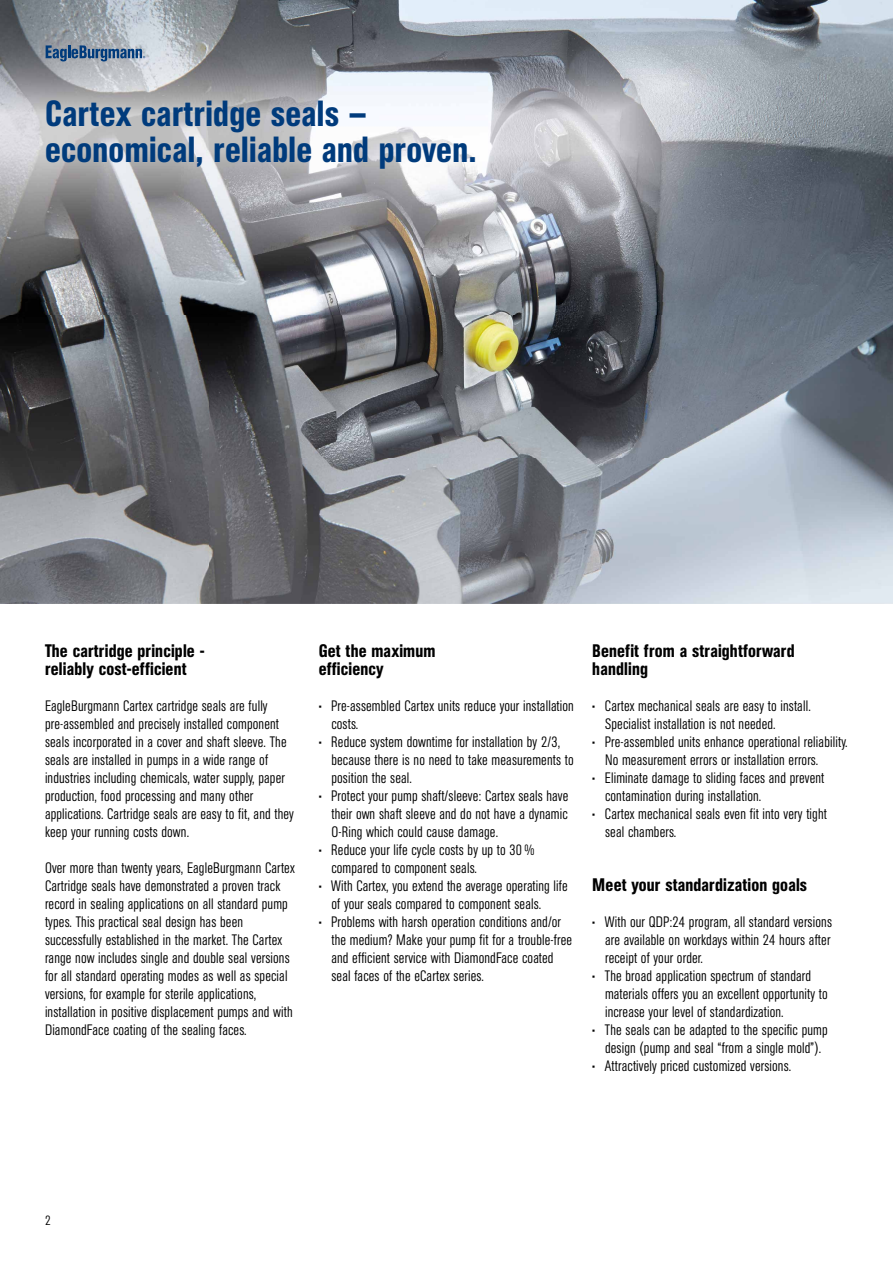
<style>
.page{position:relative;width:893px;height:1263px;background:#fff}
.page>*{position:absolute;margin:0;border:0;box-sizing:border-box;transform-origin:0 0}
.t1{font:500 condensed 36px/36px "AG Book Pro";letter-spacing:.01em;color:#003b7c}
.t2{font:500 condensed 18px/18px "AG Book Pro";letter-spacing:.01em;color:#000}
.t3{font:300 condensed 15px/18px "AG Book Pro";letter-spacing:.01em;color:#000}
.t4{font:300 condensed 13.5px "AG Book Pro";color:#000}
</style>
<div class="page">
<img style="left:0;top:0;width:893px;height:603px">
<img style="left:0;top:0;width:827px;height:301px">
<svg style="left:46px;top:45px;width:99px;height:16px;background:#647f9e"></svg>
<h1 class="t1" style="left:45px;top:95px;width:433px">Cartex cartridge seals – economical, reliable and proven.</h1>
<p class="t2" style="left:45px;top:642px;width:161px">The cartridge principle - reliably cost-efficient</p>
<p class="t3" style="left:45px;top:697px;width:251px">EagleBurgmann Cartex cartridge seals are fully pre-assembled and precisely installed component seals incorporated in a cover and shaft sleeve. The seals are installed in pumps in a wide range of industries including chemicals, water supply, paper production, food processing and many other applications. Cartridge seals are easy to fit, and they keep your running costs down.</p>
<p class="t3" style="left:45px;top:859px;width:251px">Over more than twenty years, EagleBurgmann Cartex Cartridge seals have demonstrated a proven track record in sealing applications on all standard pump types. This practical seal design has been successfully established in the market. The Cartex range now includes single and double seal versions for all standard operating modes as well as special versions, for example for sterile applications, installation in positive displacement pumps and with DiamondFace coating of the sealing faces.</p>
<p class="t2" style="left:319px;top:642px;width:118px">Get the maximum efficiency</p>
<p class="t3" style="left:331px;top:697px;width:244px;text-indent:-13px">• Pre-assembled Cartex units reduce your installation costs.</p>
<p class="t3" style="left:331px;top:733px;width:244px;text-indent:-13px">• Reduce system downtime for installation by 2/3, because there is no need to take measurements to position the seal.</p>
<p class="t3" style="left:331px;top:787px;width:238px;text-align:justify;text-indent:-13px">• Protect your pump shaft/sleeve: Cartex seals have their own shaft sleeve and do not have a dynamic O-Ring which could cause damage.</p>
<p class="t3" style="left:331px;top:841px;width:204px;text-indent:-13px">• Reduce your life cycle costs by up to 30 % compared to component seals.</p>
<p class="t3" style="left:331px;top:877px;width:238px;text-indent:-13px">• With Cartex, you extend the average operating life of your seals compared to component seals.</p>
<p class="t3" style="left:331px;top:913px;width:242px;text-indent:-13px">• Problems with harsh operation conditions and/or the medium? Make your pump fit for a trouble-free and efficient service with DiamondFace coated seal faces of the eCartex series.</p>
<p class="t2" style="left:592px;top:642px;width:204px">Benefit from a straightforward handling</p>
<p class="t3" style="left:605px;top:697px;width:207px;text-indent:-13px">• Cartex mechanical seals are easy to install.<br>Specialist installation is not needed.</p>
<p class="t3" style="left:605px;top:733px;width:244px;text-indent:-13px">• Pre-assembled units enhance operational reliability.<br>No measurement errors or installation errors.</p>
<p class="t3" style="left:605px;top:769px;width:221px;text-indent:-13px">• Eliminate damage to sliding faces and prevent contamination during installation.</p>
<p class="t3" style="left:605px;top:805px;width:223px;text-indent:-13px">• Cartex mechanical seals even fit into very tight seal chambers.</p>
<p class="t2" style="left:592px;top:876px;width:216px">Meet your standardization goals</p>
<p class="t3" style="left:605px;top:913px;width:228px;text-align:justify;text-indent:-13px">• With our QDP:24 program, all standard versions are available on workdays within 24 hours after receipt of your order.</p>
<p class="t3" style="left:605px;top:967px;width:224px;text-indent:-13px">• The broad application spectrum of standard materials offers you an excellent opportunity to increase your level of standardization.</p>
<p class="t3" style="left:592px;top:1021px;width:237px;text-align:center">• The seals can be adapted to the specific pump design (pump and seal “from a single mold”).</p>
<p class="t3" style="left:592px;top:1057px;width:200px">• Attractively priced customized versions.</p>
<p class="t4" style="left:45px;top:1212px;width:7px">2</p>
</div>
